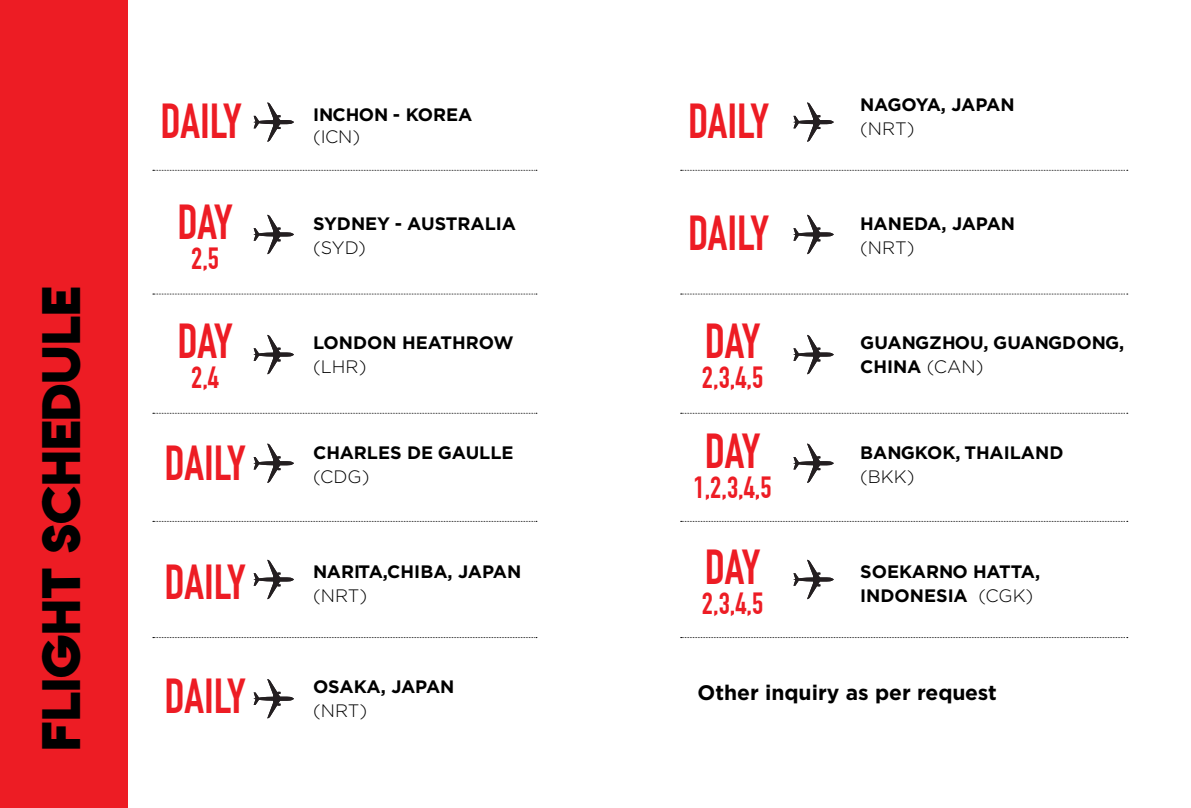
<style>
.page{position:relative;width:1191px;height:808px;background:#fff}
.page>*{position:absolute;margin:0;border:0;box-sizing:border-box;transform-origin:0 0}
.t1{font:700 48px "DIN Condensed";letter-spacing:-.01em;color:#ed1c24}
.t2{font:48px "Lemon Milkbold";color:#000}
.t3{font:700 30px "DIN Condensed";color:#ed1c24}
.t4{font:700 21px "i Ciel Gotham";color:#000}
.t5{font:700 18px/24px "i Ciel Gotham";color:#000}
.t6{font:300 18px "i Ciel Gotham";color:#000}
.t7{font:700 18px "i Ciel Gotham";letter-spacing:-.025em;color:#000}
.s1{font-weight:300}
</style>
<div class="page">
<div style="left:0;top:0;width:128px;height:808px;background:#ed1c24"></div>
<svg style="left:254px;top:102px;width:40px;height:40px"></svg>
<svg style="left:793px;top:102px;width:40px;height:40px"></svg>
<svg style="left:254px;top:215px;width:40px;height:39px"></svg>
<svg style="left:793px;top:215px;width:40px;height:39px"></svg>
<svg style="left:254px;top:335px;width:40px;height:39px"></svg>
<svg style="left:793px;top:335px;width:40px;height:39px"></svg>
<svg style="left:254px;top:443px;width:40px;height:40px"></svg>
<svg style="left:793px;top:443px;width:40px;height:40px"></svg>
<svg style="left:254px;top:560px;width:40px;height:39px"></svg>
<svg style="left:793px;top:560px;width:40px;height:39px"></svg>
<svg style="left:254px;top:679px;width:40px;height:39px"></svg>
<svg style="left:153px;top:170px;width:384px;height:1px"></svg>
<svg style="left:680px;top:170px;width:447px;height:1px"></svg>
<svg style="left:153px;top:294px;width:384px;height:1px"></svg>
<svg style="left:680px;top:294px;width:447px;height:1px"></svg>
<svg style="left:153px;top:413px;width:384px;height:1px"></svg>
<svg style="left:680px;top:413px;width:447px;height:1px"></svg>
<svg style="left:153px;top:521px;width:384px;height:1px"></svg>
<svg style="left:680px;top:521px;width:447px;height:1px"></svg>
<svg style="left:153px;top:637px;width:384px;height:1px"></svg>
<svg style="left:680px;top:637px;width:447px;height:1px"></svg>
<h1 class="t2" style="left:27px;top:750px;width:465px;rotate:-90deg">FLIGHT SCHEDULE</h1>
<h1 class="t1" style="left:161px;top:93px;width:83px">DAILY</h1>
<h1 class="t1" style="left:688px;top:93px;width:83px">DAILY</h1>
<p class="t5" style="left:313px;top:102px;width:161px">INCHON - KOREA</p>
<p class="t6" style="left:313px;top:124px;width:49px">(ICN)</p>
<h1 class="t1" style="left:177px;top:194px;width:57px">DAY</h1>
<h2 class="t3" style="left:191px;top:241px;width:29px">2,5</h2>
<h1 class="t1" style="left:177px;top:313px;width:57px">DAY</h1>
<h2 class="t3" style="left:191px;top:360px;width:29px">2,4</h2>
<h1 class="t1" style="left:165px;top:435px;width:83px">DAILY</h1>
<h1 class="t1" style="left:165px;top:554px;width:83px">DAILY</h1>
<p class="t5" style="left:313px;top:211px;width:204px">SYDNEY - AUSTRALIA</p>
<p class="t6" style="left:313px;top:235px;width:54px">(SYD)</p>
<p class="t5" style="left:313px;top:330px;width:202px">LONDON HEATHROW</p>
<p class="t6" style="left:313px;top:355px;width:55px">(LHR)</p>
<p class="t5" style="left:313px;top:439px;width:202px">CHARLES DE GAULLE</p>
<p class="t6" style="left:313px;top:464px;width:58px">(CDG)</p>
<p class="t5" style="left:313px;top:559px;width:210px">NARITA,CHIBA, JAPAN</p>
<p class="t6" style="left:313px;top:583px;width:56px">(NRT)</p>
<h1 class="t1" style="left:688px;top:205px;width:83px">DAILY</h1>
<h1 class="t1" style="left:705px;top:313px;width:57px">DAY</h1>
<h2 class="t3" style="left:702px;top:360px;width:63px">2,3,4,5</h2>
<h1 class="t1" style="left:705px;top:423px;width:57px">DAY</h1>
<h2 class="t3" style="left:693px;top:469px;width:80px">1,2,3,4,5</h2>
<h1 class="t1" style="left:705px;top:539px;width:57px">DAY</h1>
<h2 class="t3" style="left:702px;top:586px;width:63px">2,3,4,5</h2>
<p class="t7" style="left:860px;top:91px;width:156px">NAGOYA, JAPAN</p>
<p class="t6" style="left:860px;top:116px;width:56px">(NRT)</p>
<p class="t5" style="left:860px;top:211px;width:156px">HANEDA, JAPAN</p>
<p class="t6" style="left:860px;top:235px;width:56px">(NRT)</p>
<p class="t5" style="left:860px;top:330px;width:266px">GUANGZHOU, GUANGDONG,<br>CHINA <span class="s1">(CAN)</span></p>
<p class="t5" style="left:860px;top:439px;width:205px">BANGKOK, THAILAND</p>
<p class="t6" style="left:860px;top:464px;width:56px">(BKK)</p>
<p class="t5" style="left:860px;top:559px;width:181px">SOEKARNO HATTA,<br>INDONESIA <span class="s1">(CGK)</span></p>
<h1 class="t1" style="left:165px;top:668px;width:83px">DAILY</h1>
<p class="t5" style="left:313px;top:674px;width:143px">OSAKA, JAPAN</p>
<p class="t6" style="left:313px;top:699px;width:56px">(NRT)</p>
<p class="t4" style="left:697px;top:676px;width:301px">Other inquiry as per request</p>
</div>
